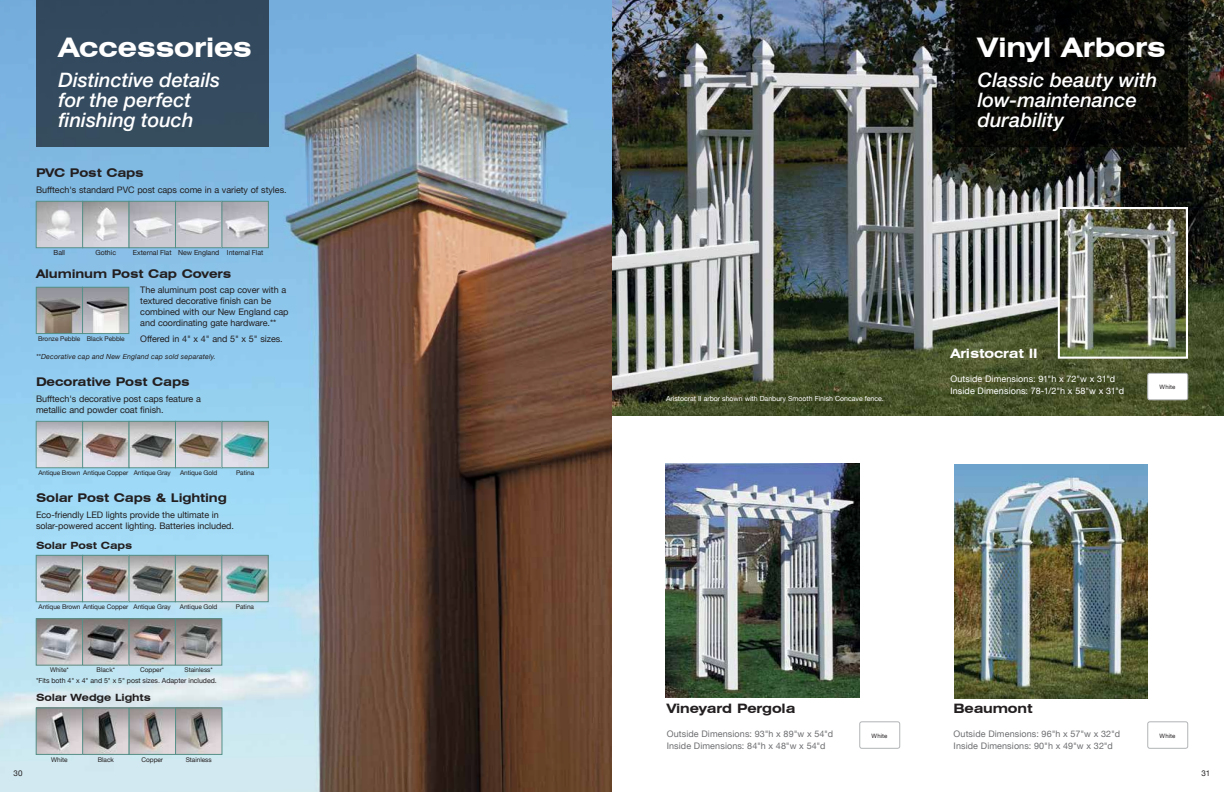
<style>
.page{position:relative;width:1224px;height:792px;background:#fff}
.page>*{position:absolute;margin:0;border:0;box-sizing:border-box;transform-origin:0 0}
.t1{font:700 expanded 27px "Swiss 721 BT";letter-spacing:-.005em;color:#fff}
.t2{font:italic 500 20px/20px "Helvetica Neue LT Std";color:#fff}
.t3{font:700 expanded 13px "Swiss 721 BT";letter-spacing:-.01em;color:#231f20}
.t4{font:700 expanded 13px "Swiss 721 BT";letter-spacing:-.01em;color:#fff}
.t5{font:700 expanded 12px "Swiss 721 BT";letter-spacing:-.01em;color:#231f20}
.t6{font:700 expanded 10px "Swiss 721 BT";letter-spacing:-.01em;color:#231f20}
.t7{font:9px/11px "Helvetica Neue";letter-spacing:-.005em;color:#231f20}
.t8{font:9px/12px "Helvetica Neue";letter-spacing:.01em;color:#6d6e71}
.t9{font:9px/12px "Helvetica Neue";letter-spacing:.01em;color:#fff}
.t10{font:8px "Helvetica Neue";color:#231f20}
.t11{font:7px "Helvetica Neue";letter-spacing:-.005em;color:#231f20}
.t12{font:7px "Helvetica Neue";color:#fff}
.t13{font:italic 7px "Helvetica Neue";letter-spacing:.025em;color:#231f20}
.t14{font:6.5px "Helvetica Neue";letter-spacing:-.01em;color:#231f20}
.t15{font:6px "Helvetica Neue";letter-spacing:.015em;color:#231f20}
</style>
<div class="page">
<img style="left:612px;top:0;width:612px;height:415px">
<img style="left:1057px;top:206px;width:132px;height:154px">
<img style="left:666px;top:463px;width:193px;height:234px">
<img style="left:954px;top:465px;width:194px;height:234px">
<img style="left:0;top:0;width:612px;height:792px">
<img style="left:38px;top:710px;width:43px;height:43px">
<div style="left:36px;top:708px;width:47px;height:47px;border:1px solid #559088"></div>
<svg style="left:84px;top:710px;width:43px;height:43px;background:#999596"></svg>
<div style="left:82px;top:708px;width:47px;height:47px;border:1px solid #559088"></div>
<svg style="left:131px;top:710px;width:43px;height:43px;background:#aea6a5"></svg>
<div style="left:129px;top:708px;width:47px;height:47px;border:1px solid #559088"></div>
<svg style="left:177px;top:710px;width:43px;height:43px;background:#aba5a5"></svg>
<div style="left:175px;top:708px;width:47px;height:47px;border:1px solid #559088"></div>
<img style="left:38px;top:621px;width:43px;height:42px">
<div style="left:36px;top:619px;width:47px;height:46px;border:1px solid #559088"></div>
<svg style="left:84px;top:621px;width:43px;height:42px;background:#7d7a7c"></svg>
<div style="left:82px;top:619px;width:47px;height:46px;border:1px solid #559088"></div>
<svg style="left:131px;top:621px;width:43px;height:42px;background:#948b8b"></svg>
<div style="left:129px;top:619px;width:47px;height:46px;border:1px solid #559088"></div>
<svg style="left:177px;top:621px;width:43px;height:42px;background:#949090"></svg>
<div style="left:175px;top:619px;width:47px;height:46px;border:1px solid #559088"></div>
<img style="left:38px;top:423px;width:43px;height:43px">
<div style="left:36px;top:421px;width:47px;height:47px;border:1px solid #58928a"></div>
<svg style="left:84px;top:423px;width:43px;height:43px;background:#b3a8a7"></svg>
<div style="left:82px;top:421px;width:47px;height:47px;border:1px solid #559088"></div>
<svg style="left:131px;top:423px;width:43px;height:43px;background:#a5a6a6"></svg>
<div style="left:129px;top:421px;width:47px;height:47px;border:1px solid #559088"></div>
<svg style="left:177px;top:423px;width:43px;height:43px;background:#b0a9a6"></svg>
<div style="left:175px;top:421px;width:47px;height:47px;border:1px solid #559088"></div>
<svg style="left:224px;top:423px;width:43px;height:43px;background:#9ebbbf"></svg>
<div style="left:222px;top:421px;width:47px;height:47px;border:1px solid #559088"></div>
<img style="left:38px;top:557px;width:43px;height:43px">
<div style="left:36px;top:555px;width:47px;height:47px;border:1px solid #559088"></div>
<svg style="left:84px;top:557px;width:43px;height:43px;background:#a29694"></svg>
<div style="left:82px;top:555px;width:47px;height:47px;border:1px solid #559088"></div>
<svg style="left:131px;top:557px;width:43px;height:43px;background:#949594"></svg>
<div style="left:129px;top:555px;width:47px;height:47px;border:1px solid #559088"></div>
<svg style="left:177px;top:557px;width:43px;height:43px;background:#a19a92"></svg>
<div style="left:175px;top:555px;width:47px;height:47px;border:1px solid #559088"></div>
<svg style="left:224px;top:557px;width:42px;height:43px;background:#92adae"></svg>
<div style="left:222px;top:555px;width:46px;height:47px;border:1px solid #559088"></div>
<div style="left:36px;top:0;width:233px;height:147px;background:#344a5e"></div>
<div style="left:1148px;top:373px;width:40px;height:27px;background:#fff;border-radius:2px"></div>
<div style="left:1148px;top:373px;width:40px;height:27px;border:1px solid #b1b4b6;border-radius:2px"></div>
<div style="left:859px;top:722px;width:41px;height:27px;border:1px solid #b1b4b6;border-radius:2px"></div>
<div style="left:1148px;top:722px;width:40px;height:27px;border:1px solid #b1b4b6;border-radius:2px"></div>
<svg style="left:955px;top:0;width:233px;height:147px;background:#0a0a07"></svg>
<img style="left:38px;top:289px;width:89px;height:43px">
<div style="left:36px;top:287px;width:47px;height:47px;border:1px solid #559088"></div>
<div style="left:82px;top:287px;width:47px;height:47px;border:1px solid #559088"></div>
<img style="left:38px;top:203px;width:43px;height:43px">
<div style="left:36px;top:201px;width:47px;height:47px;border:1px solid #559088"></div>
<svg style="left:84px;top:203px;width:43px;height:43px;background:#c8c7ca"></svg>
<div style="left:82px;top:201px;width:47px;height:47px;border:1px solid #559088"></div>
<svg style="left:131px;top:203px;width:43px;height:43px;background:#c5c4ca"></svg>
<div style="left:129px;top:201px;width:47px;height:47px;border:1px solid #559088"></div>
<svg style="left:177px;top:203px;width:43px;height:43px;background:#c7c7cd"></svg>
<div style="left:175px;top:201px;width:47px;height:47px;border:1px solid #559088"></div>
<svg style="left:224px;top:203px;width:43px;height:43px;background:#c4c3ca"></svg>
<div style="left:222px;top:201px;width:47px;height:47px;border:1px solid #559088"></div>
<h1 class="t1" style="left:58px;top:31px;width:195px">Accessories</h1>
<h2 class="t2" style="left:58px;top:69px;width:163px">Distinctive details for the perfect finishing touch</h2>
<h3 class="t5" style="left:36px;top:165px;width:109px">PVC Post Caps</h3>
<p class="t7" style="left:36px;top:185px;width:252px">Bufftech's standard PVC post caps come in a variety of styles.</p>
<p class="t11" style="left:54px;top:248px;width:13px">Ball</p>
<p class="t11" style="left:96px;top:248px;width:22px">Gothic</p>
<p class="t11" style="left:133px;top:248px;width:132px">External Flat New England Internal Flat</p>
<h3 class="t5" style="left:36px;top:266px;width:197px">Aluminum Post Cap Covers</h3>
<p class="t7" style="left:140px;top:285px;width:150px">The aluminum post cap cover with a textured decorative finish can be combined with our New England cap and coordinating gate hardware.**</p>
<p class="t7" style="left:140px;top:333px;width:144px">Offered in 4" x 4" and 5" x 5" sizes.</p>
<p class="t14" style="left:38px;top:334px;width:88px">Bronze Pebble Black Pebble</p>
<p class="t13" style="left:36px;top:352px;width:181px">**Decorative cap and New England cap sold separately.</p>
<h3 class="t5" style="left:36px;top:375px;width:155px">Decorative Post Caps</h3>
<p class="t7" style="left:36px;top:393px;width:166px">Bufftech's decorative post caps feature a metallic and powder coat finish.</p>
<p class="t14" style="left:38px;top:468px;width:134px">Antique Brown Antique Copper Antique Gray</p>
<p class="t14" style="left:180px;top:468px;width:39px">Antique Gold</p>
<p class="t14" style="left:236px;top:468px;width:20px">Patina</p>
<h3 class="t5" style="left:36px;top:491px;width:192px">Solar Post Caps &amp; Lighting</h3>
<p class="t7" style="left:36px;top:509px;width:199px">Eco-friendly LED lights provide the ultimate in solar-powered accent lighting. Batteries included.</p>
<p class="t6" style="left:36px;top:539px;width:98px">Solar Post Caps</p>
<p class="t14" style="left:39px;top:602px;width:134px">Antique Brown Antique Copper Antique Gray</p>
<p class="t14" style="left:180px;top:602px;width:39px">Antique Gold</p>
<p class="t14" style="left:236px;top:602px;width:20px">Patina</p>
<p class="t14" style="left:50px;top:665px;width:20px">White*</p>
<p class="t14" style="left:97px;top:665px;width:20px">Black*</p>
<p class="t14" style="left:140px;top:665px;width:25px">Copper*</p>
<p class="t14" style="left:184px;top:665px;width:30px">Stainless*</p>
<p class="t11" style="left:36px;top:675px;width:182px">*Fits both 4" x 4" and 5" x 5" post sizes. Adapter included.</p>
<p class="t6" style="left:36px;top:691px;width:116px">Solar Wedge Lights</p>
<p class="t14" style="left:51px;top:755px;width:18px">White</p>
<p class="t14" style="left:98px;top:755px;width:18px">Black</p>
<p class="t14" style="left:142px;top:755px;width:23px">Copper</p>
<p class="t14" style="left:186px;top:755px;width:27px">Stainless</p>
<h1 class="t1" style="left:978px;top:31px;width:190px">Vinyl Arbors</h1>
<h2 class="t2" style="left:978px;top:69px;width:181px">Classic beauty with low-maintenance durability</h2>
<p class="t12" style="left:666px;top:393px;width:219px">Aristocrat II arbor shown with Danbury Smooth Finish Concave fence.</p>
<h3 class="t4" style="left:950px;top:346px;width:89px">Aristocrat II</h3>
<p class="t9" style="left:950px;top:374px;width:175px">Outside Dimensions: 91"h x 72"w x 31"d<br>Inside Dimensions: 78-1/2"h x 58"w x 31"d</p>
<p class="t15" style="left:1160px;top:383px;width:17px">White</p>
<h3 class="t3" style="left:667px;top:700px;width:130px">Vineyard Pergola</h3>
<p class="t8" style="left:667px;top:728px;width:168px">Outside Dimensions: 93"h x 89"w x 54"d<br>Inside Dimensions: 84"h x 48"w x 54"d</p>
<h3 class="t3" style="left:954px;top:700px;width:80px">Beaumont</h3>
<p class="t8" style="left:954px;top:728px;width:168px">Outside Dimensions: 96"h x 57"w x 32"d<br>Inside Dimensions: 90"h x 49"w x 32"d</p>
<p class="t15" style="left:872px;top:731px;width:17px">White</p>
<p class="t15" style="left:1160px;top:731px;width:17px">White</p>
<p class="t10" style="left:13px;top:768px;width:11px">30</p>
<p class="t10" style="left:1202px;top:768px;width:10px">31</p>
</div>
